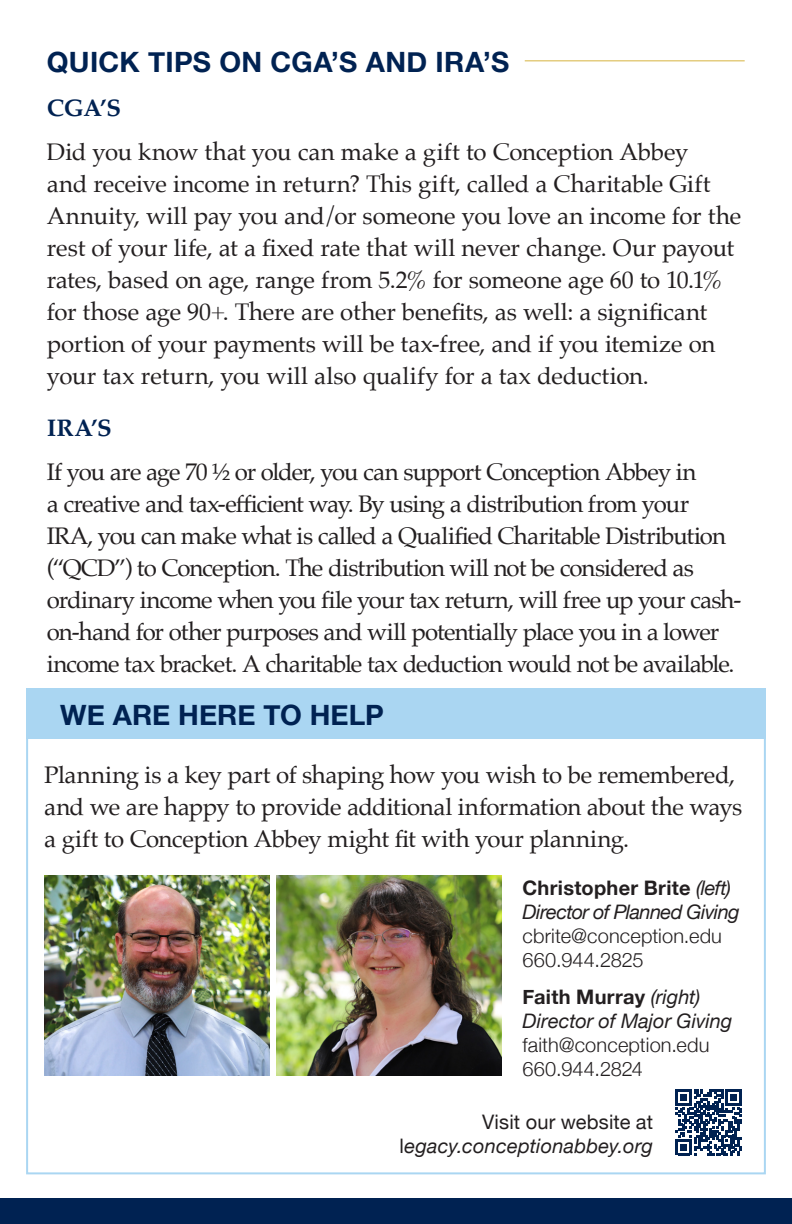
<style>
.page{position:relative;width:792px;height:1224px;background:#fff}
.page>*{position:absolute;margin:0;border:0;box-sizing:border-box;transform-origin:0 0}
.t1{font:700 28px "Helvetica Neue";letter-spacing:.005em;color:#002252}
.t2{font:24px/32px "Palatino";letter-spacing:-.02em;color:#231f20}
.t3{font:24px/32px "Palatino";letter-spacing:-.04em;color:#231f20}
.t4{font:700 24px "Palatino";color:#002252}
.t5{font:italic 20px/24px "Helvetica Neue";letter-spacing:-.005em;color:#231f20;text-align:right}
.t6{font:300 20px/24px "Helvetica Neue";letter-spacing:.01em;color:#231f20}
.t7{font:italic 20px/24px "Helvetica Neue";letter-spacing:-.03em;color:#231f20}
.s1{font-weight:700;font-style:normal}
.s2{font-style:normal}
</style>
<div class="page">
<div style="left:0;top:1199px;width:792px;height:25px;background:#002252"></div>
<hr style="left:525px;top:60px;width:220px;height:1px;background:#d6b340">
<img style="left:44px;top:876px;width:225px;height:200px">
<svg style="left:676px;top:1090px;width:65px;height:65px"></svg>
<img style="left:277px;top:876px;width:225px;height:200px">
<div style="left:26px;top:689px;width:740px;height:50px;background:#aad6f2"></div>
<p class="t1" style="left:47px;top:40px;width:464px">QUICK TIPS ON CGA’S AND IRA’S</p>
<p class="t4" style="left:47px;top:87px;width:76px">CGA’S</p>
<p class="t2" style="left:47px;top:136px;width:696px">Did you know that you can make a gift to Conception Abbey<br>and receive income in return? This gift, called a Charitable Gift Annuity, will pay you and/or someone you love an income for the rest of your life, at a fixed rate that will never change. Our payout rates, based on age, range from 5.2% for someone age 60 to 10.1% for those age 90+. There are other benefits, as well: a significant portion of your payments will be tax-free, and if you itemize on your tax return, you will also qualify for a tax deduction.</p>
<p class="t4" style="left:47px;top:407px;width:67px">IRA’S</p>
<p class="t3" style="left:47px;top:456px;width:696px">If you are age 70 ½ or older, you can support Conception Abbey in<br>a creative and tax-efficient way. By using a distribution from your IRA, you can make what is called a Qualified Charitable Distribution (“QCD”) to Conception. The distribution will not be considered as ordinary income when you file your tax return, will free up your cash&shy;on-hand for other purposes and will potentially place you in a lower income tax bracket. A charitable tax deduction would not be available.</p>
<p class="t1" style="left:60px;top:693px;width:325px">WE ARE HERE TO HELP</p>
<p class="t2" style="left:44px;top:759px;width:700px">Planning is a key part of shaping how you wish to be remembered, and we are happy to provide additional information about the ways a gift to Conception Abbey might fit with your planning.</p>
<p class="t7" style="left:523px;top:877px;width:218px"><span class="s1">Christopher Brite</span> (left)<br>Director of Planned Giving</p>
<p class="t6" style="left:523px;top:922px;width:201px">cbrite@conception.edu<br>660.944.2825</p>
<p class="t5" style="left:523px;top:986px;width:211px;text-align:left"><span class="s1">Faith Murray</span> (right)<br>Director of Major Giving</p>
<p class="t6" style="left:523px;top:1031px;width:188px">faith@conception.edu<br>660.944.2824</p>
<p class="t5" style="left:400px;top:1111px;width:255px"><span class="s2">Visit our website at l</span>egacy.conceptionabbey.org</p>
</div>
